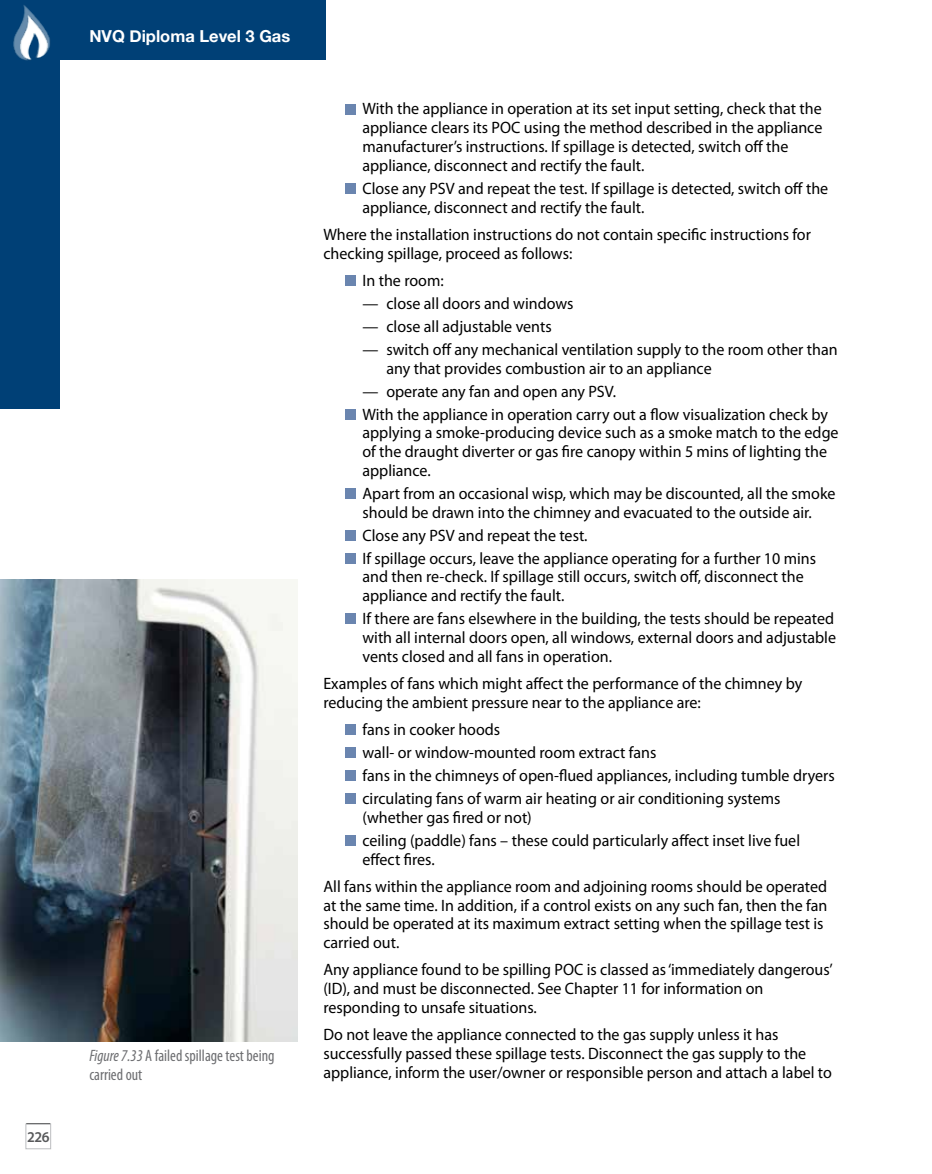
<style>
.page{position:relative;width:932px;height:1174px;background:#fff}
.page>*{position:absolute;margin:0;border:0;box-sizing:border-box;transform-origin:0 0}
.t1{font:16.5px/18.8px "Myriad Pro";color:#000}
.t2{font:condensed 16.5px/18.8px "Myriad Pro";color:#6d6e71}
.t3{font:700 16.5px "Helvetica Neue";color:#fff}
.t4{font:600 15px "Myriad Pro";color:#58595b}
.s1{font-style:italic}
</style>
<div class="page">
<div style="left:25px;top:1123px;width:26px;height:26px;border:1px solid #bcbec0"></div>
<div style="left:0;top:0;width:59px;height:408px;background:#004076"></div>
<div style="left:0;top:0;width:325px;height:59px;background:#004076"></div>
<img style="left:23px;top:5px;width:46px;height:55px">
<img style="left:13px;top:10px;width:48px;height:57px">
<div style="left:344px;top:104px;width:11px;height:10px;background:#6a85af"></div>
<div style="left:344px;top:183px;width:11px;height:11px;background:#6a85af"></div>
<div style="left:344px;top:275px;width:11px;height:11px;background:#6a85af"></div>
<div style="left:344px;top:409px;width:11px;height:10px;background:#6a85af"></div>
<div style="left:344px;top:488px;width:11px;height:11px;background:#6a85af"></div>
<div style="left:344px;top:530px;width:11px;height:10px;background:#6a85af"></div>
<div style="left:344px;top:553px;width:11px;height:10px;background:#6a85af"></div>
<div style="left:344px;top:613px;width:11px;height:11px;background:#6a85af"></div>
<div style="left:344px;top:724px;width:11px;height:11px;background:#6a85af"></div>
<div style="left:344px;top:747px;width:11px;height:11px;background:#6a85af"></div>
<div style="left:344px;top:770px;width:11px;height:11px;background:#6a85af"></div>
<div style="left:344px;top:793px;width:11px;height:11px;background:#6a85af"></div>
<div style="left:344px;top:835px;width:11px;height:10px;background:#6a85af"></div>
<img style="left:0;top:579px;width:298px;height:463px">
<p class="t4" style="left:27px;top:1127px;width:24px">226</p>
<p class="t3" style="left:89px;top:22px;width:202px">NVQ Diploma Level 3 Gas</p>
<p class="t2" style="left:89px;top:1045px;width:187px"><span class="s1">Figure 7.33</span> A failed spillage test being carried out</p>
<p class="t1" style="left:362px;top:100px;width:461px">With the appliance in operation at its set input setting, check that the appliance clears its POC using the method described in the appliance manufacturer’s instructions. If spillage is detected, switch off the appliance, disconnect and rectify the fault.</p>
<p class="t1" style="left:362px;top:179px;width:467px">Close any PSV and repeat the test. If spillage is detected, switch off the appliance, disconnect and rectify the fault.</p>
<p class="t1" style="left:323px;top:225px;width:489px">Where the installation instructions do not contain specific instructions for checking spillage, proceed as follows:</p>
<p class="t1" style="left:362px;top:271px;width:83px">In the room:</p>
<p class="t1" style="left:362px;top:294px;width:212px">— close all doors and windows</p>
<p class="t1" style="left:362px;top:317px;width:191px">— close all adjustable vents</p>
<p class="t1" style="left:386px;top:340px;width:452px;text-indent:-24px">— switch off any mechanical ventilation supply to the room other than any that provides combustion air to an appliance</p>
<p class="t1" style="left:362px;top:380px;width:467px;line-height:23px">— operate any fan and open any PSV.<br>With the appliance in operation carry out a flow visualization check by</p>
<p class="t1" style="left:362px;top:424px;width:477px">applying a smoke-producing device such as a smoke match to the edge of the draught diverter or gas fire canopy within 5 mins of lighting the appliance.</p>
<p class="t1" style="left:362px;top:484px;width:474px">Apart from an occasional wisp, which may be discounted, all the smoke should be drawn into the chimney and evacuated to the outside air.</p>
<p class="t1" style="left:362px;top:524px;width:455px;line-height:23px">Close any PSV and repeat the test.<br>If spillage occurs, leave the appliance operating for a further 10 mins</p>
<p class="t1" style="left:362px;top:568px;width:442px">and then re-check. If spillage still occurs, switch off, disconnect the appliance and rectify the fault.</p>
<p class="t1" style="left:362px;top:609px;width:475px">If there are fans elsewhere in the building, the tests should be repeated with all internal doors open, all windows, external doors and adjustable vents closed and all fans in operation.</p>
<p class="t1" style="left:323px;top:674px;width:480px">Examples of fans which might affect the performance of the chimney by reducing the ambient pressure near to the appliance are:</p>
<p class="t1" style="left:362px;top:718px;width:473px;line-height:23px">fans in cooker hoods<br>wall- or window-mounted room extract fans<br>fans in the chimneys of open-flued appliances, including tumble dryers circulating fans of warm air heating or air conditioning systems</p>
<p class="t1" style="left:362px;top:806px;width:439px;line-height:23px">(whether gas fired or not)<br>ceiling (paddle) fans – these could particularly affect inset live fuel</p>
<p class="t1" style="left:323px;top:845px;width:505px;line-height:27.3px;text-indent:39px">effect fires.<br>All fans within the appliance room and adjoining rooms should be operated</p>
<p class="t1" style="left:323px;top:896px;width:505px">at the same time. In addition, if a control exists on any such fan, then the fan should be operated at its maximum extract setting when the spillage test is carried out.</p>
<p class="t1" style="left:323px;top:960px;width:510px">Any appliance found to be spilling POC is classed as ‘immediately dangerous’ (ID), and must be disconnected. See Chapter 11 for information on responding to unsafe situations.</p>
<p class="t1" style="left:323px;top:1025px;width:510px">Do not leave the appliance connected to the gas supply unless it has successfully passed these spillage tests. Disconnect the gas supply to the appliance, inform the user/owner or responsible person and attach a label to</p>
</div>
